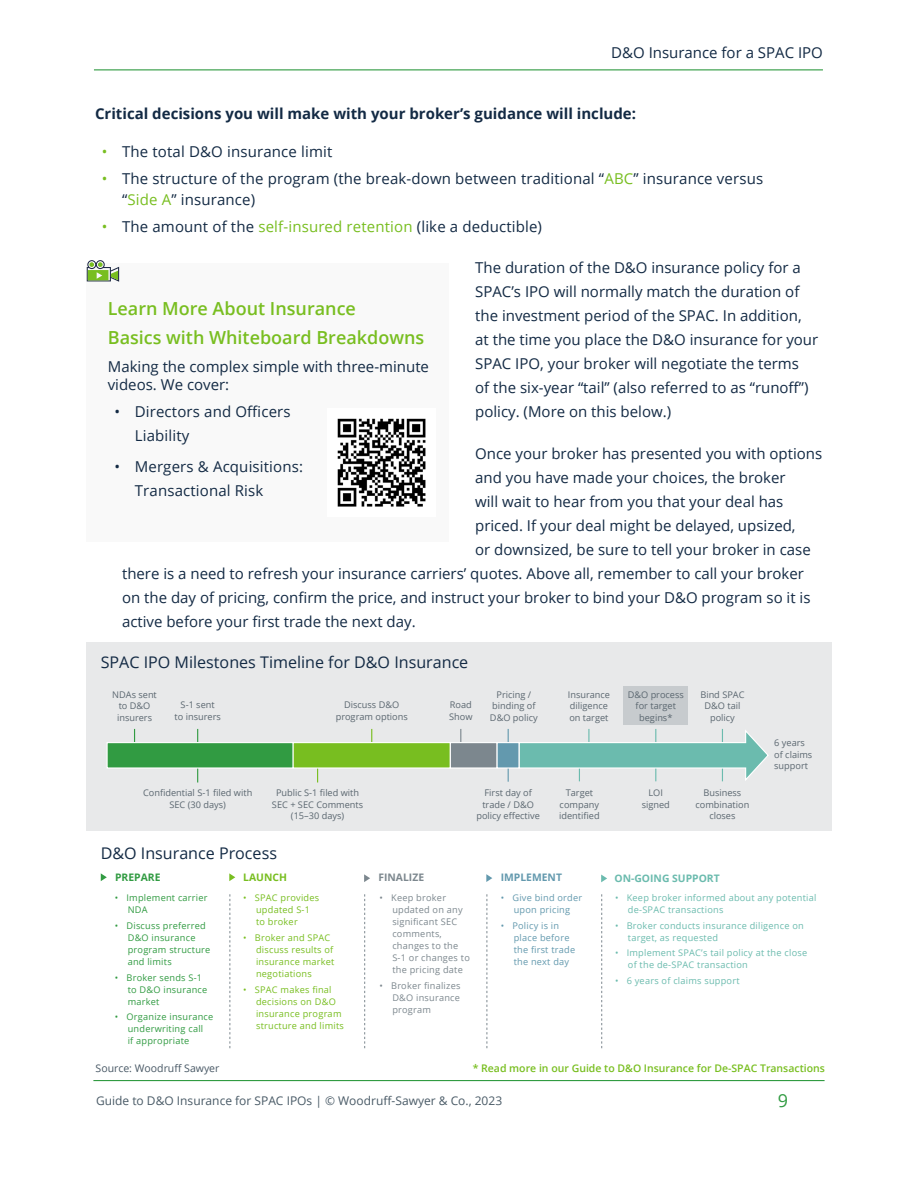
<style>
.page{position:relative;width:918px;height:1188px;background:#fff}
.page>*{position:absolute;margin:0;border:0;box-sizing:border-box;transform-origin:0 0}
.t1{font:600 18px/28.5px "Open Sans";color:#78be20}
.t2{font:18px "Open Sans";color:#319b42}
.t3{font:16.05px "Open Sans";color:#132a44}
.t4{font:15px/24px "Open Sans";color:#132a44}
.t5{font:700 15px "Open Sans";color:#132a44}
.t6{font:12px "Open Sans";color:#495a66}
.t7{font:600 10.5px "Open Sans";color:#78be20}
.t8{font:10.5px "Open Sans";color:#485865}
.t9{font:700 10.35px "Open Sans";color:#6bbbae}
.t10{font:700 10.35px "Open Sans";color:#6399ae}
.t11{font:700 10.35px "Open Sans";color:#7c878e}
.t12{font:700 10.35px "Open Sans";color:#319b42}
.t13{font:700 10.35px "Open Sans";color:#78be20}
.t14{font:9.15px/11.6px "Open Sans";color:#5b6770;text-align:center}
.t15{font:9.15px/12px "Open Sans";letter-spacing:.025em;color:#6bbbae}
.t16{font:9.15px/12px "Open Sans";letter-spacing:.025em;color:#319b42}
.t17{font:9.15px/12px "Open Sans";letter-spacing:.025em;color:#78be20}
.t18{font:9.15px/12px "Open Sans";letter-spacing:.025em;color:#7c878e}
.t19{font:9.15px/12px "Open Sans";letter-spacing:.025em;color:#6399ae;text-align:center}
.s1{color:#78be20}
</style>
<div class="page">
<hr style="left:94px;top:69px;width:729px;height:1px;background:#319b42">
<hr style="left:93px;top:1080px;width:732px;height:1px;background:#319b42">
<div style="left:86px;top:264px;width:362px;height:278px;background:#f9f9f9"></div>
<img style="left:337px;top:418px;width:89px;height:89px">
<div style="left:86px;top:642px;width:746px;height:189px;background:#e8e9ea"></div>
<svg style="left:101px;top:873px;width:6px;height:8px"></svg>
<svg style="left:317px;top:769px;width:1px;height:14px"></svg>
<svg style="left:460px;top:729px;width:1px;height:13px"></svg>
<svg style="left:134px;top:729px;width:1px;height:13px"></svg>
<svg style="left:197px;top:729px;width:1px;height:54px"></svg>
<svg style="left:371px;top:729px;width:1px;height:13px"></svg>
<svg style="left:508px;top:729px;width:1px;height:53px"></svg>
<div style="left:107px;top:743px;width:186px;height:25px;background:#319b42"></div>
<div style="left:107px;top:742px;width:187px;height:27px;border:1px solid #fff"></div>
<div style="left:293px;top:743px;width:157px;height:25px;background:#78be20"></div>
<div style="left:293px;top:742px;width:158px;height:27px;border:1px solid #fff"></div>
<div style="left:450px;top:743px;width:47px;height:25px;background:#7c878e"></div>
<div style="left:450px;top:742px;width:48px;height:27px;border:1px solid #fff"></div>
<div style="left:497px;top:743px;width:22px;height:25px;background:#6399ae"></div>
<div style="left:497px;top:742px;width:23px;height:27px;border:1px solid #fff"></div>
<svg style="left:229px;top:873px;width:6px;height:8px"></svg>
<svg style="left:230px;top:894px;width:1px;height:155px"></svg>
<svg style="left:486px;top:874px;width:6px;height:8px"></svg>
<svg style="left:487px;top:894px;width:1px;height:155px"></svg>
<svg style="left:601px;top:875px;width:6px;height:7px"></svg>
<svg style="left:601px;top:894px;width:1px;height:155px"></svg>
<svg style="left:518px;top:729px;width:251px;height:53px"></svg>
<svg style="left:364px;top:874px;width:6px;height:8px"></svg>
<svg style="left:364px;top:894px;width:1px;height:155px"></svg>
<div style="left:623px;top:686px;width:65px;height:39px;background:#c7cbce"></div>
<svg style="left:87px;top:260px;width:32px;height:22px"></svg>
<p class="t4" style="left:611px;top:40px;width:213px">D&amp;O Insurance for a SPAC IPO</p>
<p class="t5" style="left:95px;top:103px;width:543px">Critical decisions you will make with your broker’s guidance will include:</p>
<p class="t4" style="left:102px;top:139px;width:232px"><span class="s1">•</span> The total D&amp;O insurance limit</p>
<p class="t4" style="left:122px;top:168px;width:643px;line-height:21px;text-indent:-20px"><span class="s1">•</span> The structure of the program (the break-down between traditional “<span class="s1">ABC</span>” insurance versus “<span class="s1">Side A</span>” insurance)</p>
<p class="t4" style="left:102px;top:214px;width:442px"><span class="s1">•</span> The amount of the <span class="s1">self-insured retention</span> (like a deductible)</p>
<p class="t4" style="left:475px;top:255px;width:345px">The duration of the D&amp;O insurance policy for a SPAC’s IPO will normally match the duration of the investment period of the SPAC. In addition, at the time you place the D&amp;O insurance for your SPAC IPO, your broker will negotiate the terms<br>of the six-year “tail” (also referred to as “runoff”) policy. (More on this below.)</p>
<p class="t4" style="left:475px;top:441px;width:349px">Once your broker has presented you with options</p>
<p class="t4" style="left:475px;top:465px;width:312px">and you have made your choices, the broker</p>
<p class="t4" style="left:475px;top:489px;width:310px">will wait to hear from you that your deal has</p>
<p class="t4" style="left:475px;top:513px;width:322px">priced. If your deal might be delayed, upsized,</p>
<p class="t4" style="left:475px;top:537px;width:337px">or downsized, be sure to tell your broker in case</p>
<p class="t4" style="left:122px;top:561px;width:683px">there is a need to refresh your insurance carriers’ quotes. Above all, remember to call your broker</p>
<p class="t4" style="left:122px;top:585px;width:690px">on the day of pricing, confirm the price, and instruct your broker to bind your D&amp;O program so it is</p>
<p class="t4" style="left:122px;top:609px;width:295px">active before your first trade the next day.</p>
<p class="t1" style="left:108px;top:294px;width:318px">Learn More About Insurance<br>Basics with Whiteboard Breakdowns</p>
<p class="t4" style="left:108px;top:358px;width:323px;line-height:18px">Making the complex simple with three-minute videos. We cover:</p>
<p class="t4" style="left:135px;top:400px;width:157px;text-indent:-20px">• Directors and Officers<br>Liability</p>
<p class="t4" style="left:135px;top:454px;width:170px;text-indent:-20px">• Mergers &amp; Acquisitions:<br>Transactional Risk</p>
<p class="t3" style="left:101px;top:651px;width:369px">SPAC IPO Milestones Timeline for D&amp;O Insurance</p>
<p class="t14" style="left:112px;top:688px;width:46px">NDAs sent to D&amp;O insurers</p>
<p class="t14" style="left:175px;top:699px;width:48px">S-1 sent<br>to insurers</p>
<p class="t14" style="left:336px;top:699px;width:74px">Discuss D&amp;O program options</p>
<p class="t14" style="left:449px;top:699px;width:25px;text-align:left">Road<br>Show</p>
<p class="t14" style="left:490px;top:688px;width:49px">Pricing / binding of<br>D&amp;O policy</p>
<p class="t14" style="left:568px;top:688px;width:44px;text-align:left">Insurance diligence on target</p>
<p class="t14" style="left:700px;top:688px;width:46px">Bind SPAC<br>D&amp;O tail policy</p>
<p class="t14" style="left:628px;top:688px;width:58px">D&amp;O process for target begins*</p>
<p class="t14" style="left:143px;top:787px;width:111px">Confidential S-1 filed with<br>SEC (30 days)</p>
<p class="t14" style="left:272px;top:787px;width:93px">Public S-1 filed with<br>SEC + SEC Comments (15–30 days)</p>
<p class="t3" style="left:101px;top:842px;width:178px">D&amp;O Insurance Process</p>
<p class="t14" style="left:476px;top:787px;width:65px">First day of trade / D&amp;O policy effective</p>
<p class="t14" style="left:559px;top:787px;width:42px">Target company identified</p>
<p class="t14" style="left:642px;top:787px;width:30px">LOI signed</p>
<p class="t14" style="left:695px;top:787px;width:55px">Business combination closes</p>
<p class="t14" style="left:774px;top:737px;width:40px;text-align:left">6 years of claims support</p>
<p class="t12" style="left:115px;top:870px;width:47px">PREPARE</p>
<p class="t16" style="left:128px;top:892px;width:81px;text-indent:-13px">• Implement carrier<br>NDA</p>
<p class="t16" style="left:128px;top:919px;width:84px;text-indent:-13px">• Discuss preferred<br>D&amp;O insurance program structure and limits</p>
<p class="t16" style="left:128px;top:971px;width:81px;text-indent:-13px">• Broker sends S-1 to D&amp;O insurance market</p>
<p class="t16" style="left:128px;top:1011px;width:87px;text-indent:-13px">• Organize insurance underwriting call<br>if appropriate</p>
<p class="t13" style="left:243px;top:870px;width:45px">LAUNCH</p>
<p class="t17" style="left:256px;top:892px;width:65px;text-indent:-13px">• SPAC provides updated S-1 to broker</p>
<p class="t17" style="left:256px;top:931px;width:80px;text-indent:-13px">• Broker and SPAC discuss results of insurance market negotiations</p>
<p class="t17" style="left:256px;top:983px;width:89px;text-indent:-13px">• SPAC makes final decisions on D&amp;O insurance program structure and limits</p>
<p class="t11" style="left:378px;top:870px;width:47px">FINALIZE</p>
<p class="t18" style="left:392px;top:891px;width:79px;text-indent:-13px">• Keep broker updated on any significant SEC comments, changes to the<br>S-1 or changes to the pricing date</p>
<p class="t18" style="left:392px;top:979px;width:70px;text-align:justify;text-indent:-13px">• Broker finalizes D&amp;O insurance program</p>
<p class="t10" style="left:501px;top:870px;width:63px">IMPLEMENT</p>
<p class="t19" style="left:501px;top:892px;width:83px">• Give bind order upon pricing</p>
<p class="t19" style="left:514px;top:919px;width:63px;text-align:left;text-indent:-13px">• Policy is in place before the first trade the next day</p>
<p class="t9" style="left:615px;top:871px;width:107px">ON-GOING SUPPORT</p>
<p class="t15" style="left:628px;top:892px;width:190px;text-indent:-13px">• Keep broker informed about any potential de-SPAC transactions</p>
<p class="t15" style="left:628px;top:919px;width:177px;text-indent:-13px">• Broker conducts insurance diligence on target, as requested</p>
<p class="t15" style="left:628px;top:947px;width:181px;text-indent:-13px">• Implement SPAC’s tail policy at the close of the de-SPAC transaction</p>
<p class="t15" style="left:615px;top:974px;width:126px">• 6 years of claims support</p>
<p class="t8" style="left:96px;top:1061px;width:125px">Source: Woodruff Sawyer</p>
<p class="t7" style="left:473px;top:1061px;width:354px">* Read more in our Guide to D&amp;O Insurance for De-SPAC Transactions</p>
<p class="t14" style="left:106px;top:1064px;width:110px">Source: Woodruff Sawyer</p>
<p class="t6" style="left:96px;top:1093px;width:408px">Guide to D&amp;O Insurance for SPAC IPOs | © Woodruff-Sawyer &amp; Co., 2023</p>
<p class="t2" style="left:778px;top:1088px;width:12px">9</p>
</div>
